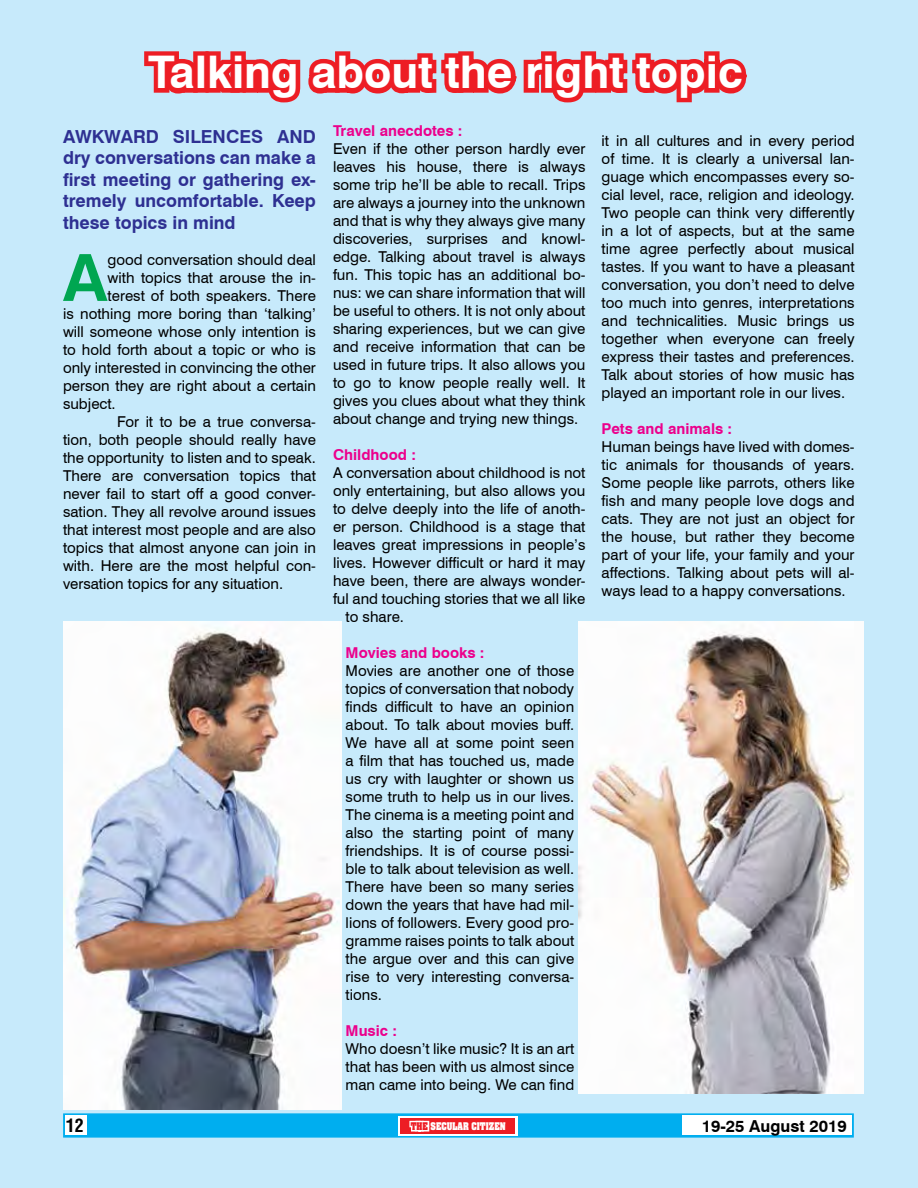
<style>
.page{position:relative;width:918px;height:1188px;background:#fff}
.page>*{position:absolute;margin:0;border:0;box-sizing:border-box;transform-origin:0 0}
.t1{font:700 65.1px "Swiss 721 BT";color:#00a651}
.t2{font:700 45px "Swiss 721 BT";color:#fff}
.t3{font:700 18px/21.6px "Swiss 721 BT";color:#2e3092;text-align:justify}
.t4{font:18px "Switzerland Condensed";color:#000}
.t5{font:700 16.5px "Swiss 721 BT";color:#000}
.t6{font:15px/18px "Swiss 721 BT";color:#000;text-align:justify}
.t7{font:700 15px "Swiss 721 BT";color:#ec008c}
.t8{font:700 9px "Aardvark";color:#fff;scale:.85 1}
.s1{color:#ed1d24}
</style>
<div class="page">
<div style="left:1px;top:0;width:917px;height:1188px;background:#c7eafb"></div>
<svg style="left:144px;top:51px;width:603px;height:52px"></svg>
<div style="left:63px;top:1113px;width:791px;height:25px;background:#00aeef;border:2px solid #00aeef"></div>
<div style="left:65px;top:1115px;width:22px;height:20px;background:#fff"></div>
<div style="left:398px;top:1116px;width:120px;height:20px;background:#fff"></div>
<div style="left:682px;top:1115px;width:169px;height:20px;background:#fff"></div>
<div style="left:401px;top:1118px;width:114px;height:16px;background:#ed1d24"></div>
<svg style="left:409px;top:1120px;width:21px;height:12px"></svg>
<img style="left:63px;top:621px;width:278px;height:489px">
<img style="left:579px;top:621px;width:285px;height:473px">
<h2 class="t2" style="left:148px;top:45px;width:596px">Talking about the right topic</h2>
<p class="t6" style="left:602px;top:132px;width:255px">it in all cultures and in every period of time. It is clearly a universal lan&shy;guage which encompasses every so&shy;cial level, race, religion and ideology.<br>Two people can think very differently in a lot of aspects, but at the same time agree perfectly about musical tastes. If you want to have a pleasant conversation, you don’t need to delve too much into genres, interpretations and technicalities. Music brings us together when everyone can freely express their tastes and preferences.<br>Talk about stories of how music has played an important role in our lives.</p>
<p class="t7" style="left:602px;top:420px;width:132px">Pets and animals :</p>
<p class="t6" style="left:602px;top:438px;width:255px">Human beings have lived with domes&shy;tic animals for thousands of years.<br>Some people like parrots, others like fish and many people love dogs and cats. They are not just an object for the house, but rather they become part of your life, your family and your affections. Talking about pets will al&shy;ways lead to a happy conversations.</p>
<p class="t7" style="left:333px;top:122px;width:131px">Travel anecdotes :</p>
<p class="t6" style="left:333px;top:140px;width:254px">Even if the other person hardly ever leaves his house, there is always some trip he’ll be able to recall. Trips are always a journey into the unknown and that is why they always give many discoveries, surprises and knowl&shy;edge. Talking about travel is always fun. This topic has an additional bo&shy;nus: we can share information that will be useful to others. It is not only about sharing experiences, but we can give and receive information that can be used in future trips. It also allows you to go to know people really well. It gives you clues about what they think about change and trying new things.</p>
<p class="t7" style="left:333px;top:446px;width:84px">Childhood :</p>
<p class="t6" style="left:333px;top:464px;width:254px">A conversation about childhood is not</p>
<p class="t6" style="left:333px;top:482px;width:254px">only entertaining, but also allows you</p>
<p class="t6" style="left:333px;top:500px;width:254px">to delve deeply into the life of anoth-</p>
<p class="t6" style="left:333px;top:518px;width:254px">er person. Childhood is a stage that</p>
<p class="t6" style="left:333px;top:536px;width:254px">leaves great impressions in people’s</p>
<p class="t6" style="left:333px;top:554px;width:254px">lives. However difficult or hard it may</p>
<p class="t6" style="left:333px;top:572px;width:254px">have been, there are always wonder-</p>
<p class="t6" style="left:333px;top:590px;width:254px">ful and touching stories that we all like</p>
<p class="t6" style="left:346px;top:608px;width:60px">to share.</p>
<p class="t7" style="left:346px;top:644px;width:140px">Movies and books :</p>
<p class="t6" style="left:346px;top:662px;width:230px">Movies are another one of those topics of conversation that nobody finds difficult to have an opinion about. To talk about movies buff.<br>We have all at some point seen a film that has touched us, made us cry with laughter or shown us some truth to help us in our lives.<br>The cinema is a meeting point and also the starting point of many friendships. It is of course possi&shy;ble to talk about television as well.<br>There have been so many series down the years that have had mil&shy;lions of followers. Every good pro&shy;gramme raises points to talk about the argue over and this can give rise to very interesting conversa&shy;tions.</p>
<p class="t7" style="left:346px;top:1022px;width:53px">Music :</p>
<p class="t6" style="left:346px;top:1040px;width:230px">Who doesn’t like music? It is an art that has been with us almost since man came into being. We can find</p>
<p class="t3" style="left:63px;top:125px;width:254px">AWKWARD SILENC ES AND dry conversations can make a first meeting or gathering ex&shy;tremely uncomfortable. Keep these topics in mind</p>
<h1 class="t1" style="left:63px;top:238px;width:46px">A</h1>
<p class="t6" style="left:108px;top:250px;width:210px">good conversation should deal</p>
<p class="t6" style="left:108px;top:268px;width:210px">with topics that arouse the in-</p>
<p class="t6" style="left:108px;top:286px;width:210px">terest of both speakers. There</p>
<p class="t6" style="left:63px;top:304px;width:254px">is nothing more boring than ‘talking’</p>
<p class="t6" style="left:63px;top:322px;width:254px">will someone whose only intention is</p>
<p class="t6" style="left:63px;top:340px;width:254px">to hold forth about a topic or who is</p>
<p class="t6" style="left:63px;top:358px;width:254px">only interested in convincing the other</p>
<p class="t6" style="left:63px;top:376px;width:254px">person they are right about a certain</p>
<p class="t6" style="left:63px;top:394px;width:54px">subject.</p>
<p class="t6" style="left:117px;top:412px;width:200px">For it to be a true conversa-</p>
<p class="t6" style="left:63px;top:430px;width:254px">tion, both people should really have</p>
<p class="t6" style="left:63px;top:448px;width:254px">the opportunity to listen and to speak.</p>
<p class="t6" style="left:63px;top:466px;width:254px">There are conversation topics that</p>
<p class="t6" style="left:63px;top:484px;width:254px">never fail to start off a good conver-</p>
<p class="t6" style="left:63px;top:502px;width:254px">sation. They all revolve around issues</p>
<p class="t6" style="left:63px;top:520px;width:254px">that interest most people and are also</p>
<p class="t6" style="left:63px;top:538px;width:254px">topics that almost anyone can join in</p>
<p class="t6" style="left:63px;top:556px;width:254px">with. Here are the most helpful con-</p>
<p class="t6" style="left:63px;top:574px;width:222px">versation topics for any situation.</p>
<p class="t4" style="left:66px;top:1115px;width:19px">12</p>
<p class="t8" style="left:411px;top:1120px;width:113px"><span class="s1">THE</span> SECULAR CITIZEN</p>
<p class="t5" style="left:702px;top:1116px;width:147px">19-25 August 2019</p>
</div>
